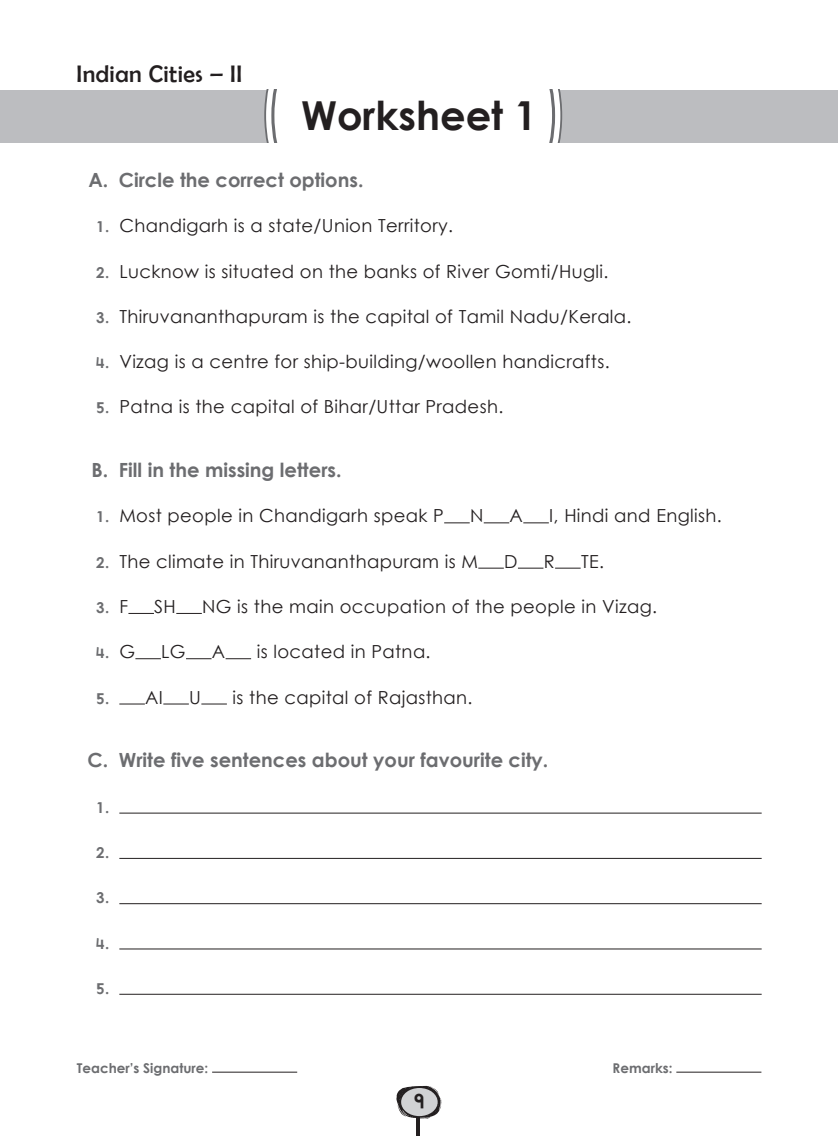
<style>
.page{position:relative;width:838px;height:1136px;background:#fff}
.page>*{position:absolute;margin:0;border:0;box-sizing:border-box;transform-origin:0 0}
.Rubric{font:39.9px "Century Gothic Bold New";color:#231f20}
.Chapter_heading{font:24px "Berlin Sans FB";letter-spacing:.02em;color:#231f20}
.Rubric-2{font:19.5px "Century Gothic Bold New";color:#6c6d70}
.t1{font:19.5px "Century Gothic Bold New";color:#231f20}
.Sub_rubric{font:18px "Century Gothic Regular New";letter-spacing:.02em;color:#231f20}
.Sub_rubric-2{font:15px "Century Gothic Bold New";color:#6c6d70}
.t2{font:13.5px "Century Gothic Bold New";color:#6c6d70}
.s1{font-family:"Century Gothic Bold New";font-size:15px;color:#6c6d70}
.s2{font-family:"Century Gothic Regular New";font-size:18px;color:#231f20}
</style>
<div class="page">
<hr style="left:212px;top:1071px;width:85px;height:1px;background:#231f20">
<hr style="left:676px;top:1071px;width:85px;height:1px;background:#231f20">
<hr style="left:416px;top:1113px;width:4px;height:22px;background:#231f20">
<svg style="left:396px;top:1085px;width:46px;height:33px"></svg>
<div style="left:401px;top:1087px;width:36px;height:28px;background:#d1d2d4;border-radius:50%"></div>
<svg style="left:444px;top:522px;width:26px;height:1px"></svg>
<svg style="left:484px;top:522px;width:25px;height:1px"></svg>
<svg style="left:523px;top:522px;width:26px;height:1px"></svg>
<svg style="left:478px;top:567px;width:26px;height:1px"></svg>
<svg style="left:518px;top:567px;width:25px;height:1px"></svg>
<svg style="left:555px;top:567px;width:25px;height:1px"></svg>
<svg style="left:128px;top:613px;width:26px;height:1px"></svg>
<svg style="left:176px;top:613px;width:26px;height:1px"></svg>
<svg style="left:135px;top:658px;width:26px;height:1px"></svg>
<svg style="left:186px;top:658px;width:25px;height:1px"></svg>
<svg style="left:226px;top:658px;width:25px;height:1px"></svg>
<svg style="left:119px;top:703px;width:26px;height:1px"></svg>
<svg style="left:163px;top:703px;width:26px;height:1px"></svg>
<svg style="left:201px;top:703px;width:26px;height:1px"></svg>
<hr style="left:119px;top:812px;width:642px;height:1px;background:#231f20">
<hr style="left:119px;top:857px;width:642px;height:1px;background:#231f20">
<hr style="left:119px;top:903px;width:642px;height:1px;background:#231f20">
<hr style="left:119px;top:948px;width:642px;height:1px;background:#231f20">
<hr style="left:119px;top:993px;width:642px;height:1px;background:#231f20">
<div style="left:0;top:90px;width:838px;height:52px;background:#bcbdc0"></div>
<div style="left:264px;top:90px;width:298px;height:52px;background:#fff"></div>
<p class="Chapter_heading" style="left:77px;top:60px;width:167px">Indian Cities – II</p>
<p class="Rubric" style="left:301px;top:85px;width:237px">Worksheet 1</p>
<p class="Rubric-2" style="left:88px;top:165px;width:276px">A. Circle the correct options.</p>
<p class="Sub_rubric" style="left:96px;top:213px;width:358px"><span class="s1">1.</span> Chandigarh is a state/Union Territory.</p>
<p class="Sub_rubric" style="left:96px;top:258px;width:513px"><span class="s1">2.</span> Lucknow is situated on the banks of River Gomti/Hugli.</p>
<p class="Sub_rubric" style="left:96px;top:304px;width:537px"><span class="s1">3.</span> Thiruvananthapuram is the capital of Tamil Nadu/Kerala.</p>
<p class="Sub_rubric" style="left:96px;top:349px;width:515px"><span class="s1">4.</span> Vizag is a centre for ship-building/woollen handicrafts.</p>
<p class="Sub_rubric" style="left:96px;top:394px;width:408px"><span class="s1">5.</span> Patna is the capital of Bihar/Uttar Pradesh.</p>
<p class="Rubric-2" style="left:92px;top:455px;width:251px">B. Fill in the missing letters.</p>
<p class="Sub_rubric" style="left:96px;top:503px;width:349px"><span class="s1">1.</span> Most people in Chandigarh speak P</p>
<p class="Sub_rubric" style="left:470px;top:503px;width:15px">N</p>
<p class="Sub_rubric" style="left:509px;top:503px;width:15px">A</p>
<p class="Sub_rubric" style="left:549px;top:503px;width:174px">I, Hindi and English.</p>
<p class="Sub_rubric" style="left:96px;top:548px;width:383px"><span class="s1">2.</span> The climate in Thiruvananthapuram is M</p>
<p class="Sub_rubric" style="left:504px;top:548px;width:15px">D</p>
<p class="Sub_rubric" style="left:544px;top:548px;width:12px">R</p>
<p class="Sub_rubric" style="left:581px;top:548px;width:25px">TE.</p>
<p class="Sub_rubric-2" style="left:96px;top:596px;width:33px">3. <span class="s2">F</span></p>
<p class="Sub_rubric" style="left:154px;top:594px;width:23px">SH</p>
<p class="Sub_rubric" style="left:202px;top:594px;width:456px">NG is the main occupation of the people in Vizag.</p>
<p class="Sub_rubric-2" style="left:96px;top:641px;width:40px">4. <span class="s2">G</span></p>
<p class="Sub_rubric" style="left:161px;top:639px;width:26px">LG</p>
<p class="Sub_rubric" style="left:212px;top:639px;width:15px">A</p>
<p class="Sub_rubric" style="left:257px;top:639px;width:175px">is located in Patna.</p>
<p class="Sub_rubric-2" style="left:96px;top:686px;width:68px">5. <span class="s2">AI</span></p>
<p class="Sub_rubric" style="left:189px;top:684px;width:13px">U</p>
<p class="Sub_rubric" style="left:233px;top:684px;width:241px">is the capital of Rajasthan.</p>
<p class="Rubric-2" style="left:88px;top:745px;width:462px">C. Write five sentences about your favourite city.</p>
<p class="Sub_rubric-2" style="left:96px;top:795px;width:14px">1.</p>
<p class="Sub_rubric-2" style="left:96px;top:841px;width:14px">2.</p>
<p class="Sub_rubric-2" style="left:96px;top:886px;width:14px">3.</p>
<p class="Sub_rubric-2" style="left:96px;top:931px;width:14px">4.</p>
<p class="Sub_rubric-2" style="left:96px;top:976px;width:14px">5.</p>
<p class="t2" style="left:77px;top:1057px;width:133px">Teacher’s Signature:</p>
<p class="t2" style="left:612px;top:1057px;width:61px">Remarks:</p>
<p class="t1" style="left:413px;top:1085px;width:12px">9</p>
</div>
